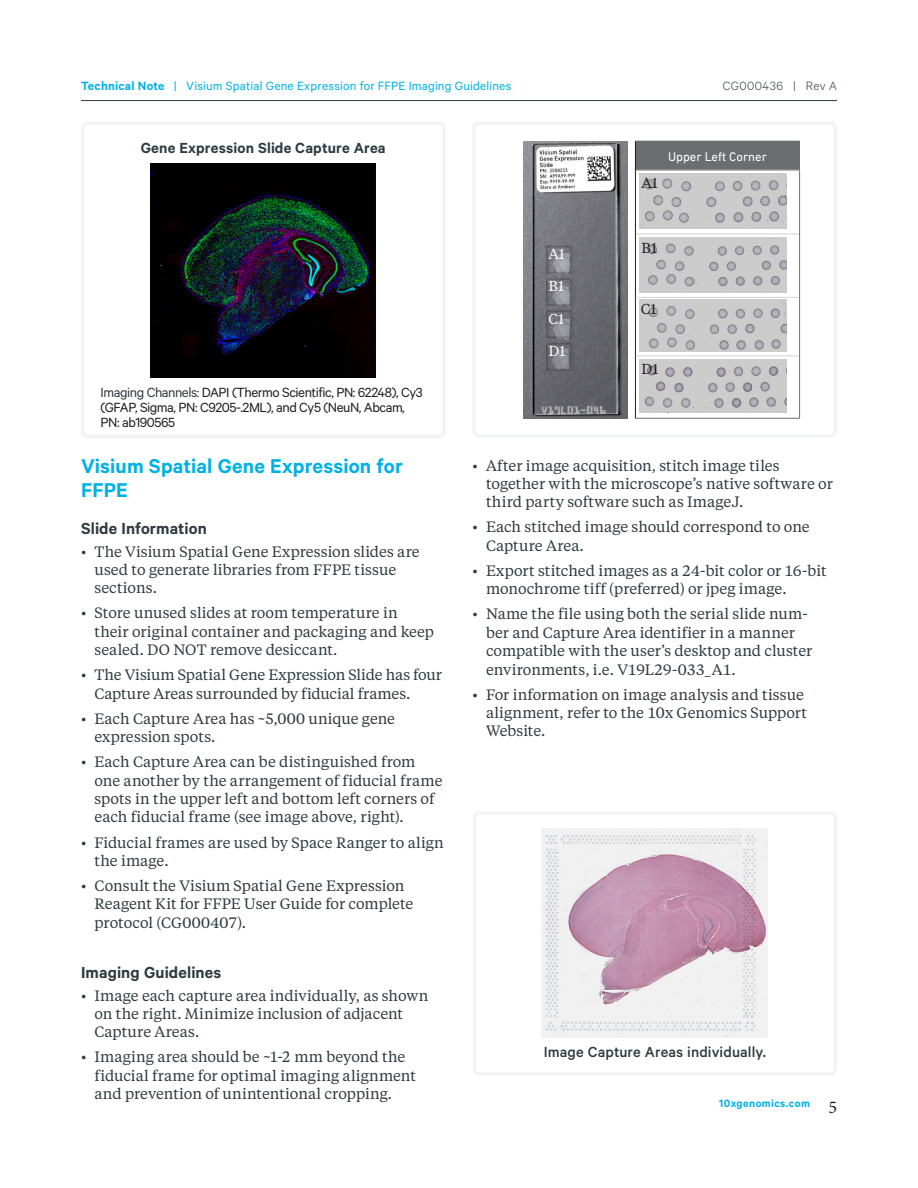
<style>
.page{position:relative;width:918px;height:1188px;background:#fff}
.page>*{position:absolute;margin:0;border:0;box-sizing:border-box;transform-origin:0 0}
.Section_Header{font:600 22.5px/24px "Calibre";letter-spacing:.005em;color:#00b1e5}
.Section_Subheader{font:600 18px "Calibre";letter-spacing:.01em;color:#2f3b41}
.t1{font:18px "Minion Pro";color:#231f20}
.Figure_Label_Gray{font:500 16.5px "Calibre";letter-spacing:.005em;color:#2f3b41}
.Figure_Label_Gray-2{font:600 16.5px "Calibre";letter-spacing:.01em;color:#2f3b41}
.t2{font:15px/18.3px "Tiempos Text";color:#2f3b41}
.Figure_Legend_Body{font:15px/15px "Calibre";letter-spacing:-.03em;color:#231f20}
.Body_bullet_point{font:14.4px "Tiempos Text";color:#fff}
.Body_bullet_point-2{font:14.4px "Tiempos Text";color:#231f20}
.t3{font:13.5px "Calibre";letter-spacing:.015em;color:#00b1e5}
.t4{font:300 13.5px "Calibre";letter-spacing:.035em;color:#2f3b41}
.Body_bullet_point-3{font:12.75px "DIN Next LT Pro";color:#fff}
.t5{font:600 12px "Calibre";letter-spacing:.035em;color:#00b1e5}
.s1{font-weight:600}
.s2{color:#2f3b41}
</style>
<div class="page">
<hr style="left:81px;top:100px;width:756px;height:1px;background:#2f3b41">
<div style="left:473px;top:122px;width:364px;height:316px;border:3px solid #f2f3f4;border-radius:5px"></div>
<img style="left:523px;top:141px;width:104px;height:278px">
<div style="left:635px;top:141px;width:165px;height:29px;background:#6c6d70"></div>
<hr style="left:636px;top:170px;width:164px;height:1px;background:#d1d2d4">
<hr style="left:636px;top:234px;width:163px;height:1px;background:#d1d2d4">
<hr style="left:636px;top:297px;width:163px;height:1px;background:#d1d2d4">
<hr style="left:636px;top:356px;width:163px;height:1px;background:#d1d2d4">
<hr style="left:799px;top:170px;width:1px;height:64px;background:#6c6d70">
<hr style="left:799px;top:234px;width:1px;height:63px;background:#6c6d70">
<hr style="left:799px;top:297px;width:1px;height:59px;background:#6c6d70">
<hr style="left:799px;top:356px;width:1px;height:62px;background:#6c6d70">
<hr style="left:635px;top:418px;width:165px;height:1px;background:#6c6d70">
<svg style="left:635px;top:141px;width:1px;height:29px"></svg>
<hr style="left:635px;top:170px;width:1px;height:64px;background:#231f20">
<hr style="left:635px;top:234px;width:1px;height:63px;background:#231f20">
<hr style="left:635px;top:297px;width:1px;height:59px;background:#231f20">
<hr style="left:635px;top:356px;width:1px;height:62px;background:#231f20">
<img style="left:639px;top:237px;width:147px;height:55px">
<img style="left:639px;top:300px;width:147px;height:51px">
<img style="left:639px;top:360px;width:148px;height:52px">
<img style="left:640px;top:174px;width:146px;height:54px">
<div style="left:473px;top:811px;width:364px;height:264px;border:3px solid #f2f3f4;border-radius:5px"></div>
<img style="left:541px;top:828px;width:226px;height:210px">
<div style="left:81px;top:122px;width:365px;height:316px;border:3px solid #f2f3f4;border-radius:5px"></div>
<img style="left:151px;top:164px;width:225px;height:213px">
<p class="t3" style="left:81px;top:78px;width:432px"><span class="s1">Technical Note</span> | Visium Spatial Gene Expression for FFPE Imaging Guidelines</p>
<p class="t4" style="left:723px;top:78px;width:116px">CG000436 | Rev A</p>
<p class="Figure_Label_Gray-2" style="left:141px;top:139px;width:246px">Gene Expression Slide Capture Area</p>
<p class="Figure_Legend_Body" style="left:101px;top:385px;width:324px"><span class="s2">Imaging Channels:</span> DAPI (Thermo Scientific, PN: 62248), Cy3 (GFAP, Sigma, PN: C9205-.2ML), and Cy5 (NeuN, Abcam,<br>PN: ab190565</p>
<p class="Section_Header" style="left:81px;top:453px;width:323px">Visium Spatial Gene Expression for<br>FFPE</p>
<p class="Section_Subheader" style="left:81px;top:517px;width:127px">Slide Information</p>
<p class="t2" style="left:94px;top:541px;width:327px;text-indent:-14px">• The Visium Spatial Gene Expression slides are used to generate libraries from FFPE tissue sections.</p>
<p class="t2" style="left:94px;top:603px;width:341px;text-indent:-14px">• Store unused slides at room temperature in their original container and packaging and keep sealed. DO NOT remove desiccant.</p>
<p class="t2" style="left:94px;top:665px;width:349px;text-indent:-14px">• The Visium Spatial Gene Expression Slide has four<br>Capture Areas surrounded by fiducial frames.</p>
<p class="t2" style="left:94px;top:709px;width:302px;text-indent:-14px">• Each Capture Area has ~5,000 unique gene expression spots.</p>
<p class="t2" style="left:94px;top:752px;width:350px;text-indent:-14px">• Each Capture Area can be distinguished from one another by the arrangement of fiducial frame spots in the upper left and bottom left corners of each fiducial frame (see image above, right).</p>
<p class="t2" style="left:94px;top:832px;width:351px;text-indent:-14px">• Fiducial frames are used by Space Ranger to align the image.</p>
<p class="t2" style="left:94px;top:876px;width:320px;text-indent:-14px">• Consult the Visium Spatial Gene Expression<br>Reagent Kit for FFPE User Guide for complete protocol (CG000407).</p>
<p class="Section_Subheader" style="left:81px;top:961px;width:142px">Imaging Guidelines</p>
<p class="t2" style="left:94px;top:985px;width:335px;text-indent:-14px">• Image each capture area individually, as shown on the right. Minimize inclusion of adjacent<br>Capture Areas.</p>
<p class="t2" style="left:94px;top:1047px;width:323px;text-indent:-14px">• Imaging area should be ~1-2 mm beyond the fiducial frame for optimal imaging alignment and prevention of unintentional cropping.</p>
<p class="Body_bullet_point" style="left:549px;top:245px;width:18px">A1</p>
<p class="Body_bullet_point" style="left:549px;top:276px;width:17px">B1</p>
<p class="Body_bullet_point" style="left:549px;top:309px;width:17px">C1</p>
<p class="Body_bullet_point" style="left:549px;top:341px;width:18px">D1</p>
<p class="Body_bullet_point-2" style="left:641px;top:174px;width:18px">A1</p>
<p class="Body_bullet_point-3" style="left:668px;top:149px;width:100px">Upper Left Corner</p>
<p class="Body_bullet_point-2" style="left:642px;top:238px;width:17px">B1</p>
<p class="Body_bullet_point-2" style="left:641px;top:299px;width:17px">C1</p>
<p class="Body_bullet_point-2" style="left:642px;top:359px;width:18px">D1</p>
<p class="t2" style="left:486px;top:456px;width:348px;text-indent:-14px">• After image acquisition, stitch image tiles together with the microscope’s native software or third party software such as ImageJ.</p>
<p class="t2" style="left:486px;top:517px;width:325px;text-indent:-14px">• Each stitched image should correspond to one<br>Capture Area.</p>
<p class="t2" style="left:486px;top:561px;width:342px;text-indent:-14px">• Export stitched images as a 24-bit color or 16-bit monochrome tiff (preferred) or jpeg image.</p>
<p class="t2" style="left:486px;top:604px;width:328px;text-indent:-14px">• Name the file using both the serial slide num&shy;ber and Capture Area identifier in a manner compatible with the user’s desktop and cluster environments, i.e. V19L29-033_A1.</p>
<p class="t2" style="left:486px;top:685px;width:323px;text-indent:-14px">• For information on image analysis and tissue alignment, refer to the 10x Genomics Support<br>Website.</p>
<p class="Figure_Label_Gray" style="left:544px;top:1043px;width:224px">Image Capture Areas individually.</p>
<p class="t5" style="left:719px;top:1096px;width:92px">10xgenomics.com</p>
<p class="t1" style="left:828px;top:1095px;width:10px">5</p>
</div>
